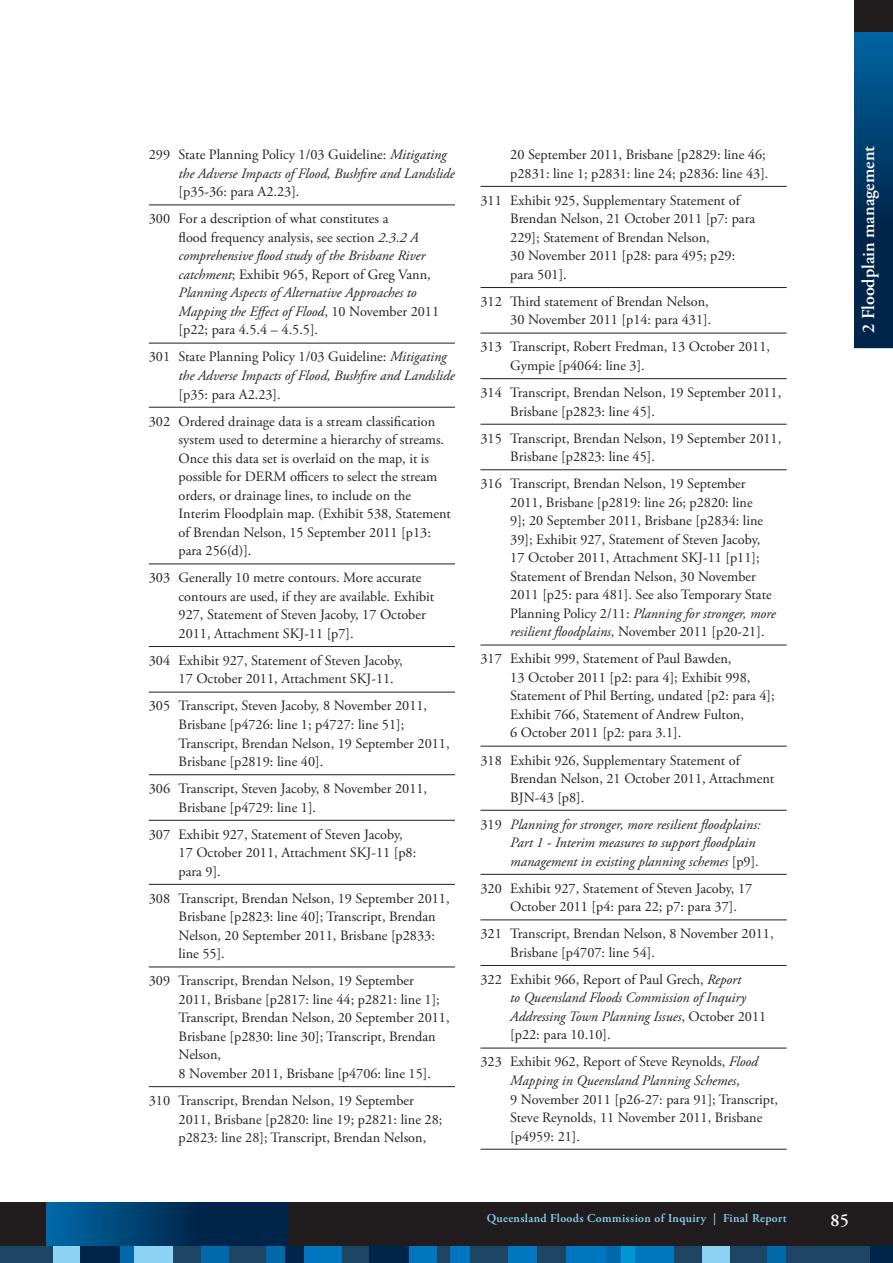
<style>
.page{position:relative;width:893px;height:1263px;background:#fff}
.page>*{position:absolute;margin:0;border:0;box-sizing:border-box;transform-origin:0 0}
.t1{font:600 18px "Adobe Garamond Pro";color:#fff}
.t2{font:14.25px/18.5px "Adobe Garamond Pro";color:#231f20}
.t3{font:italic 14.25px/18.5px "Adobe Garamond Pro";color:#231f20}
.t4{font:600 12px "Adobe Garamond Pro";letter-spacing:.03em;color:#8cd2f4}
.s1{font-style:normal}
.s2{font-style:italic}
</style>
<div class="page">
<div style="left:0;top:1202px;width:893px;height:61px;background:#211d1e"></div>
<div style="left:855px;top:0;width:38px;height:113px;background:#211d1e"></div>
<svg style="left:855px;top:33px;width:38px;height:315px;background:#003864"></svg>
<svg style="left:46px;top:1202px;width:241px;height:37px;background:#003a68"></svg>
<div style="left:28px;top:1239px;width:865px;height:24px;background:#231f20;opacity:.2"></div>
<div style="left:45px;top:1246px;width:848px;height:17px;background:#1f4564"></div>
<div style="left:870px;top:1246px;width:23px;height:17px;background:#00244a"></div>
<div style="left:285px;top:1246px;width:19px;height:17px;background:#00244a"></div>
<div style="left:304px;top:1246px;width:37px;height:17px;background:#0076c0"></div>
<div style="left:398px;top:1246px;width:38px;height:17px;background:#0076c0"></div>
<div style="left:369px;top:1246px;width:40px;height:17px;background:#00244a"></div>
<div style="left:0;top:1246px;width:53px;height:17px;background:#1f4564"></div>
<div style="left:53px;top:1246px;width:28px;height:17px;background:#8cd2f4"></div>
<div style="left:81px;top:1246px;width:39px;height:17px;background:#00244a"></div>
<div style="left:620px;top:1246px;width:16px;height:17px;background:#0096d6"></div>
<div style="left:767px;top:1246px;width:19px;height:17px;background:#0069aa"></div>
<div style="left:702px;top:1246px;width:28px;height:17px;background:#8cd2f4"></div>
<div style="left:635px;top:1246px;width:38px;height:17px;background:#0076c0"></div>
<div style="left:120px;top:1246px;width:16px;height:17px;background:#0069aa"></div>
<div style="left:267px;top:1246px;width:18px;height:17px;background:#0069aa"></div>
<div style="left:201px;top:1246px;width:28px;height:17px;background:#0069aa"></div>
<div style="left:134px;top:1246px;width:39px;height:17px;background:#8cd2f4"></div>
<div style="left:604px;top:1246px;width:16px;height:17px;background:#0069aa"></div>
<div style="left:451px;top:1246px;width:19px;height:17px;background:#0076c0"></div>
<div style="left:508px;top:1246px;width:29px;height:17px;background:#0076c0"></div>
<div style="left:566px;top:1246px;width:40px;height:17px;background:#0076c0"></div>
<hr style="left:149px;top:205px;width:306px;height:1px;background:#231f20">
<hr style="left:149px;top:343px;width:306px;height:1px;background:#231f20">
<hr style="left:149px;top:407px;width:306px;height:1px;background:#231f20">
<hr style="left:149px;top:564px;width:306px;height:1px;background:#231f20">
<hr style="left:149px;top:646px;width:306px;height:1px;background:#231f20">
<hr style="left:149px;top:692px;width:306px;height:1px;background:#231f20">
<hr style="left:149px;top:774px;width:306px;height:1px;background:#231f20">
<hr style="left:149px;top:820px;width:306px;height:1px;background:#231f20">
<hr style="left:149px;top:884px;width:306px;height:1px;background:#231f20">
<hr style="left:149px;top:967px;width:306px;height:1px;background:#231f20">
<hr style="left:149px;top:1086px;width:306px;height:1px;background:#231f20">
<hr style="left:480px;top:186px;width:307px;height:1px;background:#231f20">
<hr style="left:480px;top:287px;width:307px;height:1px;background:#231f20">
<hr style="left:480px;top:333px;width:307px;height:1px;background:#231f20">
<hr style="left:480px;top:378px;width:307px;height:1px;background:#231f20">
<hr style="left:480px;top:424px;width:307px;height:1px;background:#231f20">
<hr style="left:480px;top:469px;width:307px;height:1px;background:#231f20">
<hr style="left:480px;top:645px;width:307px;height:1px;background:#231f20">
<hr style="left:480px;top:746px;width:307px;height:1px;background:#231f20">
<hr style="left:480px;top:810px;width:307px;height:1px;background:#231f20">
<hr style="left:480px;top:874px;width:307px;height:1px;background:#231f20">
<hr style="left:480px;top:920px;width:307px;height:1px;background:#231f20">
<hr style="left:480px;top:965px;width:307px;height:1px;background:#231f20">
<hr style="left:480px;top:1048px;width:307px;height:1px;background:#231f20">
<hr style="left:480px;top:1149px;width:307px;height:1px;background:#231f20">
<p class="t3" style="left:179px;top:146px;width:278px;text-indent:-30px"><span class="s1">299 State Planning Policy 1/03 Guideline:</span> Mitigating the Adverse Impacts of Flood, Bushfire and Landslide</p>
<p class="t2" style="left:149px;top:179px;width:241px;line-height:27px;text-indent:30px">[p35-36: para A2.23].<br>300 For a description of what constitutes a</p>
<p class="t3" style="left:179px;top:228px;width:262px"><span class="s1">flood frequency analysis, see section</span> 2.3.2 A comprehensive flood study of the Brisbane River catchment<span class="s1">; Exhibit 965, Report of Greg Vann, </span>Planning Aspects of Alternative Approaches to Mapping the Effect of Flood<span class="s1">, 10 November 2011 [p22; para 4.5.4 – 4.5.5].</span></p>
<p class="t3" style="left:179px;top:348px;width:278px;text-indent:-30px"><span class="s1">301 State Planning Policy 1/03 Guideline:</span> Mitigating the Adverse Impacts of Flood, Bushfire and Landslide</p>
<p class="t2" style="left:149px;top:381px;width:288px;line-height:27px;text-indent:30px">[p35: para A2.23].<br>302 Ordered drainage data is a stream classification</p>
<p class="t2" style="left:179px;top:431px;width:274px">system used to determine a hierarchy of streams.<br>Once this data set is overlaid on the map, it is possible for DERM officers to select the stream orders, or drainage lines, to include on the Interim Floodplain map. (Exhibit 538, Statement of Brendan Nelson, 15 September 2011 [p13: para 256(d)].</p>
<p class="t2" style="left:179px;top:569px;width:257px;text-indent:-30px">303 Generally 10 metre contours. More accurate contours are used, if they are available. Exhibit 927, Statement of Steven Jacoby, 17 October 2011, Attachment SKJ-11 [p7].</p>
<p class="t2" style="left:179px;top:651px;width:226px;text-indent:-30px">304 Exhibit 927, Statement of Steven Jacoby,<br>17 October 2011, Attachment SKJ-11.</p>
<p class="t2" style="left:179px;top:697px;width:273px;text-indent:-30px">305 Transcript, Steven Jacoby, 8 November 2011, Brisbane [p4726: line 1; p4727: line 51]; Transcript, Brendan Nelson, 19 September 2011, Brisbane [p2819: line 40].</p>
<p class="t2" style="left:179px;top:780px;width:250px;text-indent:-30px">306 Transcript, Steven Jacoby, 8 November 2011,<br>Brisbane [p4729: line 1].</p>
<p class="t2" style="left:179px;top:825px;width:239px;text-indent:-30px">307 Exhibit 927, Statement of Steven Jacoby,<br>17 October 2011, Attachment SKJ-11 [p8: para 9].</p>
<p class="t2" style="left:179px;top:889px;width:273px;text-indent:-30px">308 Transcript, Brendan Nelson, 19 September 2011, Brisbane [p2823: line 40]; Transcript, Brendan Nelson, 20 September 2011, Brisbane [p2833: line 55].</p>
<p class="t2" style="left:179px;top:972px;width:273px;text-indent:-30px">309 Transcript, Brendan Nelson, 19 September 2011, Brisbane [p2817: line 44; p2821: line 1]; Transcript, Brendan Nelson, 20 September 2011, Brisbane [p2830: line 30]; Transcript, Brendan Nelson,<br>8 November 2011, Brisbane [p4706: line 15].</p>
<p class="t2" style="left:179px;top:1092px;width:265px;text-indent:-30px">310 Transcript, Brendan Nelson, 19 September<br>2011, Brisbane [p2820: line 19; p2821: line 28; p2823: line 28]; Transcript, Brendan Nelson,</p>
<p class="t2" style="left:510px;top:146px;width:260px">20 September 2011, Brisbane [p2829: line 46; p2831: line 1; p2831: line 24; p2836: line 43].</p>
<p class="t2" style="left:510px;top:191px;width:246px;text-indent:-30px">311 Exhibit 925, Supplementary Statement of Brendan Nelson, 21 October 2011 [p7: para 229]; Statement of Brendan Nelson,<br>30 November 2011 [p28: para 495; p29: para 501].</p>
<p class="t2" style="left:480px;top:293px;width:232px;text-align:right">312 Third statement of Brendan Nelson,<br>30 November 2011 [p14: para 431].</p>
<p class="t2" style="left:510px;top:338px;width:261px;text-indent:-30px">313 Transcript, Robert Fredman, 13 October 2011,<br>Gympie [p4064: line 3].</p>
<p class="t2" style="left:510px;top:384px;width:273px;text-indent:-30px">314 Transcript, Brendan Nelson, 19 September 2011,<br>Brisbane [p2823: line 45].</p>
<p class="t2" style="left:510px;top:429px;width:273px;text-indent:-30px">315 Transcript, Brendan Nelson, 19 September 2011,<br>Brisbane [p2823: line 45].</p>
<p class="t2" style="left:510px;top:475px;width:267px;text-indent:-30px">316 Transcript, Brendan Nelson, 19 September 2011, Brisbane [p2819: line 26; p2820: line<br>9]; 20 September 2011, Brisbane [p2834: line 39]; Exhibit 927, Statement of Steven Jacoby, 17 October 2011, Attachment SKJ-11 [p11]; Statement of Brendan Nelson, 30 November 2011 [p25: para 481]. See also Temporary State Planning Policy 2/11: <span class="s2">Planning for stronger, more resilient floodplains</span>, November 2011 [p20-21].</p>
<p class="t2" style="left:510px;top:650px;width:266px;text-indent:-30px">317 Exhibit 999, Statement of Paul Bawden,<br>13 October 2011 [p2: para 4]; Exhibit 998, Statement of Phil Berting, undated [p2: para 4]; Exhibit 766, Statement of Andrew Fulton,<br>6 October 2011 [p2: para 3.1].</p>
<p class="t2" style="left:510px;top:751px;width:266px;text-indent:-30px">318 Exhibit 926, Supplementary Statement of<br>Brendan Nelson, 21 October 2011, Attachment<br>BJN-43 [p8].</p>
<p class="t3" style="left:510px;top:815px;width:252px;text-indent:-30px"><span class="s1">319</span> Planning for stronger, more resilient floodplains:<br>Part 1 - Interim measures to support floodplain management in existing planning schemes <span class="s1">[p9].</span></p>
<p class="t2" style="left:510px;top:879px;width:244px;text-indent:-30px">320 Exhibit 927, Statement of Steven Jacoby, 17<br>October 2011 [p4: para 22; p7: para 37].</p>
<p class="t2" style="left:510px;top:925px;width:265px;text-indent:-30px">321 Transcript, Brendan Nelson, 8 November 2011,<br>Brisbane [p4707: line 54].</p>
<p class="t3" style="left:510px;top:970px;width:258px;text-indent:-30px"><span class="s1">322 Exhibit 966, Report of Paul Grech,</span> Report<br>to Queensland Floods Commission of Inquiry Addressing Town Planning Issues<span class="s1">, October 2011 [p22: para 10.10].</span></p>
<p class="t2" style="left:510px;top:1053px;width:269px;text-indent:-30px">323 Exhibit 962, Report of Steve Reynolds, <span class="s2">Flood Mapping in Queensland Planning Schemes</span>,<br>9 November 2011 [p26-27: para 91]; Transcript, Steve Reynolds, 11 November 2011, Brisbane [p4959: 21].</p>
<p class="t1" style="left:858px;top:333px;width:188px;rotate:-90deg">2 Floodplain management</p>
<p class="t4" style="left:487px;top:1211px;width:301px">Queensland Floods Commission of Inquiry | Final Report</p>
<p class="t1" style="left:831px;top:1210px;width:20px">85</p>
</div>
